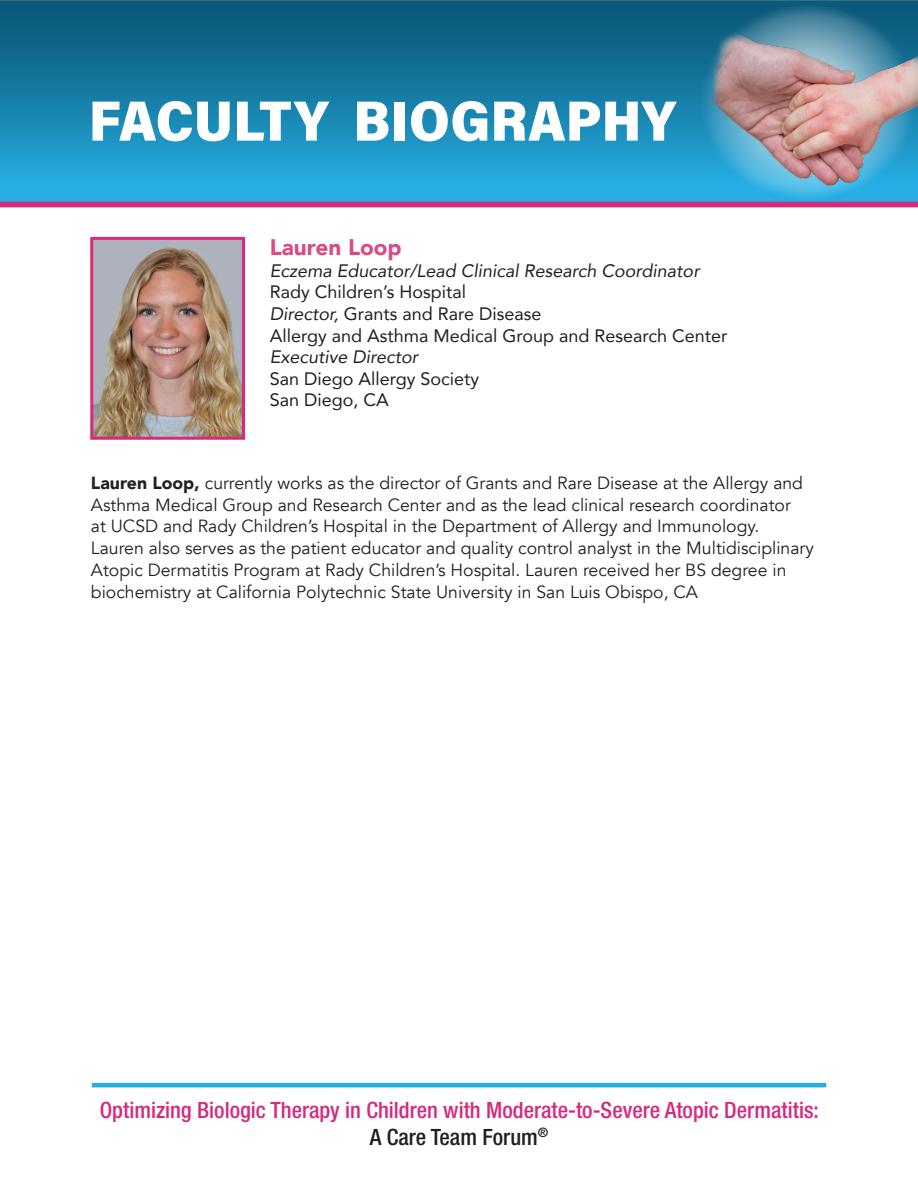
<style>
.page{position:relative;width:918px;height:1188px;background:#fff}
.page>*{position:absolute;margin:0;border:0;box-sizing:border-box;transform-origin:0 0}
.t1{font:57px "Acumin Variable Concept";letter-spacing:.005em;color:#fff}
.t2{font:500 condensed 22.5px/26.2px "Helvetica Neue LT Std";color:#d52b7f;text-align:center}
.Roboto_Light_BODY{font:900 22.5px "Avenir";color:#d84b88}
.Roboto_Light_BODY-2{font:18px "Avenir";color:#231f20}
.Roboto_Light_BODY-3{font:italic 18px "Avenir";color:#231f20}
.Roboto_Light_BODY-4{font:17.7px/21.8px "Avenir";color:#231f20}
.s1{font-style:italic}
.s2{font-weight:900}
.s3{color:#231f20}
</style>
<div class="page">
<hr style="left:92px;top:1083px;width:734px;height:4px;background:#26aee4">
<div style="left:0;top:1px;width:918px;height:204px;background:#26aee4"></div>
<div style="left:0;top:0;width:918px;height:181px;background:linear-gradient(to bottom,#095170,#23a7db)"></div>
<div style="left:0;top:202px;width:918px;height:5px;background:#d52a7d"></div>
<img style="left:703px;top:5px;width:215px;height:192px">
<img style="left:94px;top:241px;width:147px;height:195px">
<div style="left:90px;top:237px;width:155px;height:203px;border:3px solid #d52b7f"></div>
<h1 class="t1" style="left:89px;top:82px;width:589px">FACULTY BIOGRAPHY</h1>
<p class="Roboto_Light_BODY" style="left:270px;top:228px;width:134px">Lauren Loop</p>
<p class="Roboto_Light_BODY-3" style="left:270px;top:260px;width:431px">Eczema Educator/Lead Clinical Research Coordinator</p>
<p class="Roboto_Light_BODY-2" style="left:270px;top:278px;width:198px">Rady Children’s Hospital</p>
<p class="Roboto_Light_BODY-2" style="left:270px;top:299px;width:273px"><span class="s1">Director,</span> Grants and Rare Disease</p>
<p class="Roboto_Light_BODY-2" style="left:270px;top:321px;width:459px">Allergy and Asthma Medical Group and Research Center</p>
<p class="Roboto_Light_BODY-3" style="left:270px;top:346px;width:150px">Executive Director</p>
<p class="Roboto_Light_BODY-2" style="left:270px;top:364px;width:211px">San Diego Allergy Society</p>
<p class="Roboto_Light_BODY-2" style="left:270px;top:386px;width:121px">San Diego, CA</p>
<p class="Roboto_Light_BODY-4" style="left:91px;top:472px;width:724px"><span class="s2">Lauren Loop,</span> currently works as the director of Grants and Rare Disease at the Allergy and Asthma Medical Group and Research Center and as the lead clinical research coordinator<br>at UCSD and Rady Children’s Hospital in the Department of Allergy and Immunology.<br>Lauren also serves as the patient educator and quality control analyst in the Multidisciplinary Atopic Dermatitis Program at Rady Children’s Hospital. Lauren received her BS degree in biochemistry at California Polytechnic State University in San Luis Obispo, CA</p>
<p class="t2" style="left:100px;top:1097px;width:721px">Optimizing Biologic Therapy in Children with Moderate-to-Severe Atopic Dermatitis:<br><span class="s3">A Care Team Forum</span><sup>®</sup></p>
</div>
